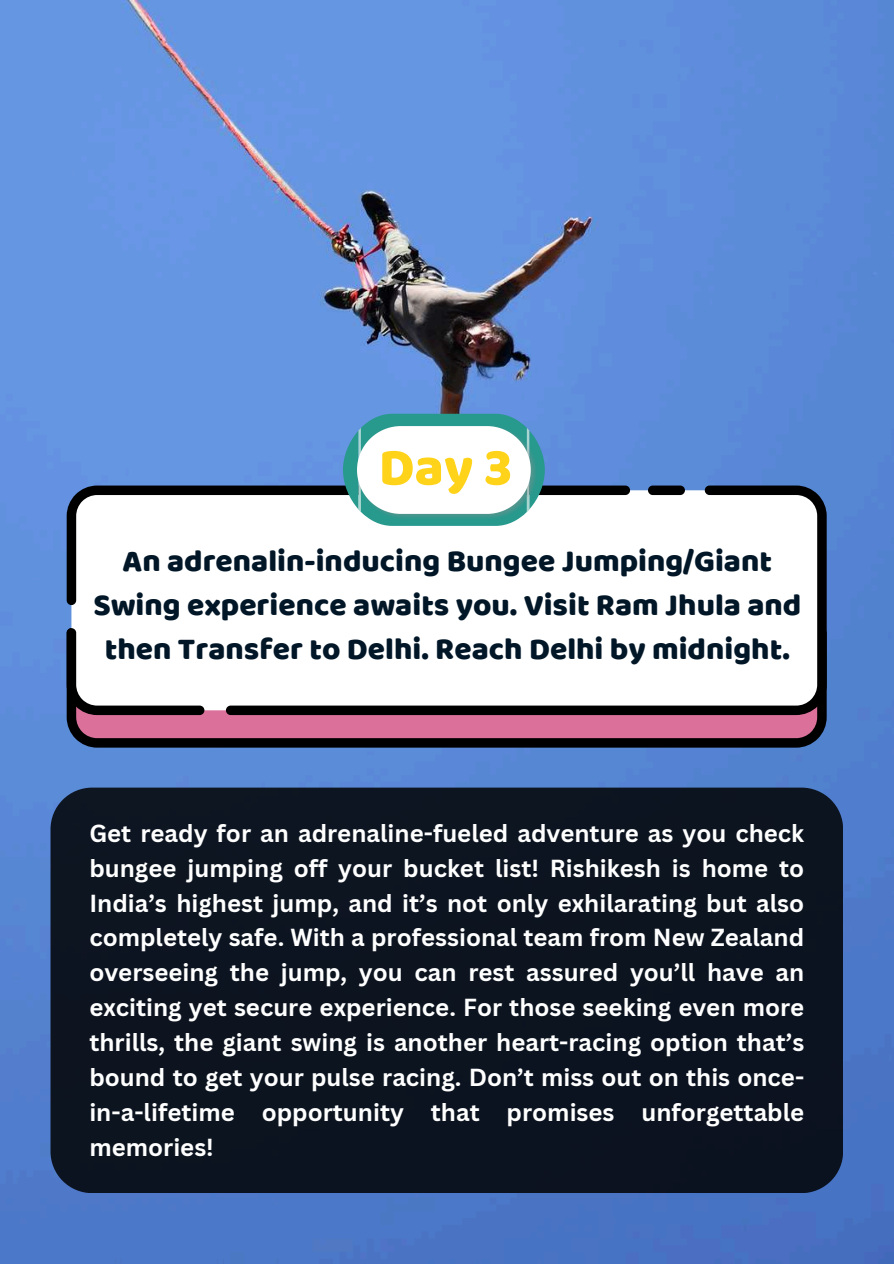
<style>
.page{position:relative;width:894px;height:1264px;background:#fff}
.page>*{position:absolute;margin:0;border:0;box-sizing:border-box;transform-origin:0 0}
.t1{font:53.7px "Baloo Bhai";color:#ffd319}
.t2{font:31.5px/43.8px "Baloo Bhai";color:#011627;text-align:center}
.t3{font:700 24px/34.8px "Canva Sans";color:#fefffe;text-align:justify}
</style>
<div class="page">
<img style="left:0;top:0;width:893px;height:1263px">
<div style="left:50px;top:787px;width:792px;height:406px;background:#0c1420"></div>
<svg style="left:67px;top:710px;width:759px;height:37px;background:#99506f"></svg>
<svg style="left:71px;top:605px;width:155px;height:105px"></svg>
<svg style="left:67px;top:485px;width:159px;height:120px"></svg>
<svg style="left:67px;top:628px;width:137px;height:87px"></svg>
<svg style="left:226px;top:485px;width:600px;height:230px"></svg>
<img style="left:342px;top:411px;width:209px;height:122px">
<svg style="left:343px;top:414px;width:201px;height:112px"></svg>
<h1 class="t1" style="left:378px;top:434px;width:135px">Day 3</h1>
<h2 class="t2" style="left:93px;top:538px;width:709px">An adrenalin-inducing Bungee Jumping/Giant<br>Swing experience awaits you. Visit Ram Jhula and then Transfer to Delhi. Reach Delhi by midnight.</h2>
<p class="t3" style="left:89px;top:815px;width:716px">Get ready for an adrenaline-fueled adventure as you check bungee jumping off your bucket list! Rishikesh is home to India’s highest jump, and it’s not only exhilarating but also completely safe. With a professional team from New Zealand overseeing the jump, you can rest assured you’ll have an exciting yet secure experience. For those seeking even more thrills, the giant swing is another heart-racing option that’s bound to get your pulse racing. Don’t miss out on this once&shy;in-a-lifetime opportunity that promises unforgettable memories!</p>
</div>
